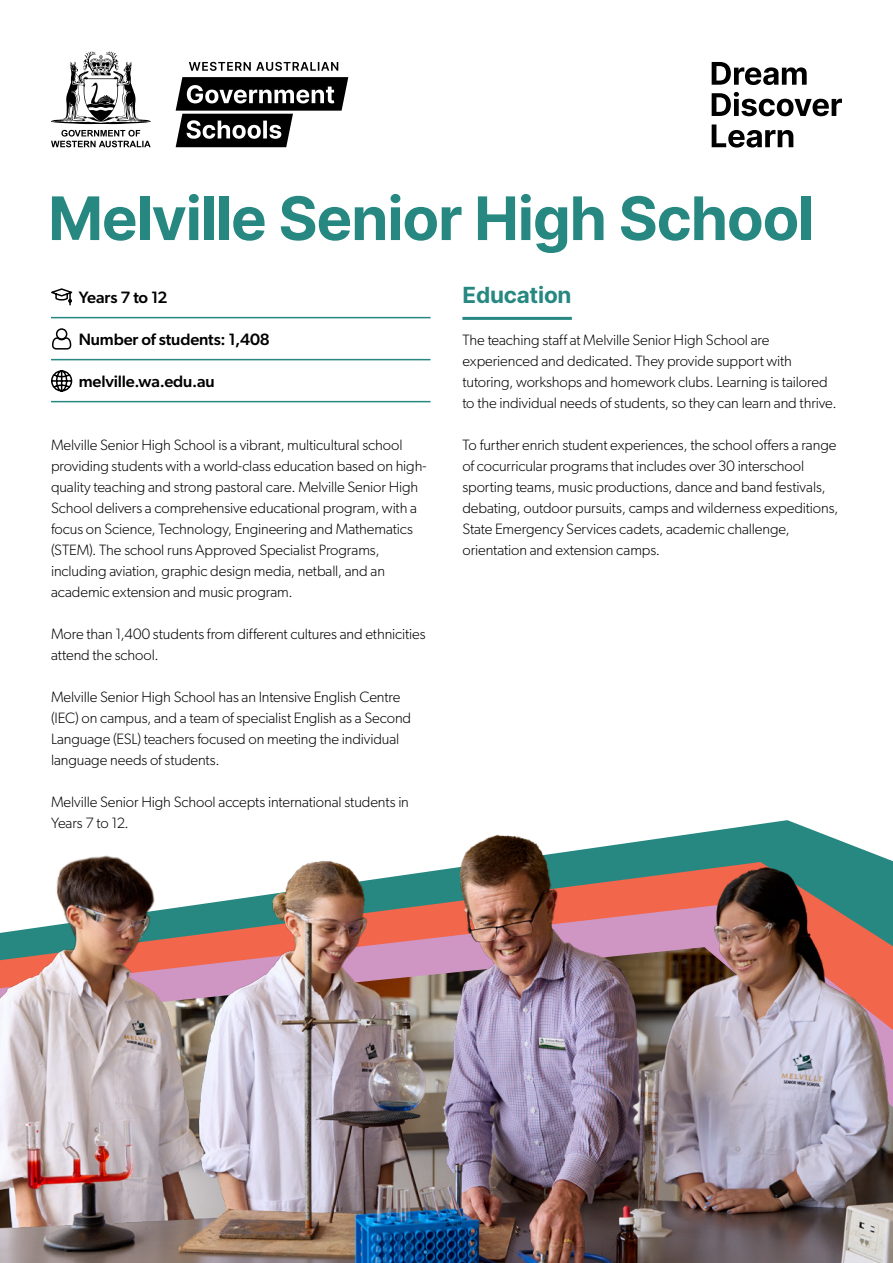
<style>
.page{position:relative;width:893px;height:1263px;background:#fff}
.page>*{position:absolute;margin:0;border:0;box-sizing:border-box;transform-origin:0 0}
.Heading_1{font:700 60px "Inter";letter-spacing:-.02em;color:#268881}
.Heading_2{font:700 22.5px "Inter";letter-spacing:-.01em;color:#268881}
.School_Info{font:500 16.5px "Gibson";letter-spacing:-.01em;color:#000}
.Body_Copy{font:300 15px/21px "Gibson";letter-spacing:-.005em;color:#000}
</style>
<div class="page">
<img style="left:0;top:820px;width:893px;height:443px">
<svg style="left:51px;top:51px;width:297px;height:96px"></svg>
<svg style="left:712px;top:62px;width:130px;height:86px"></svg>
<hr style="left:51px;top:317px;width:380px;height:1px;background:#268881">
<hr style="left:51px;top:359px;width:380px;height:1px;background:#268881">
<hr style="left:51px;top:401px;width:380px;height:1px;background:#268881">
<svg style="left:51px;top:288px;width:21px;height:18px"></svg>
<svg style="left:52px;top:328px;width:20px;height:22px"></svg>
<svg style="left:51px;top:370px;width:21px;height:22px"></svg>
<hr style="left:462px;top:317px;width:110px;height:3px;background:#268881">
<p class="Heading_1" style="left:48px;top:173px;width:768px">Melville Senior High School</p>
<p class="School_Info" style="left:79px;top:287px;width:90px">Years 7 to 12</p>
<p class="School_Info" style="left:79px;top:329px;width:193px">Number of students: 1,408</p>
<p class="School_Info" style="left:79px;top:371px;width:137px">melville.wa.edu.au</p>
<p class="Heading_2" style="left:462px;top:278px;width:111px">Education</p>
<p class="Body_Copy" style="left:462px;top:329px;width:376px">The teaching staff at Melville Senior High School are experienced and dedicated. They provide support with tutoring, workshops and homework clubs. Learning is tailored to the individual needs of students, so they can learn and thrive.</p>
<p class="Body_Copy" style="left:462px;top:434px;width:377px">To further enrich student experiences, the school offers a range of cocurricular programs that includes over 30 interschool sporting teams, music productions, dance and band festivals, debating, outdoor pursuits, camps and wilderness expeditions, State Emergency Services cadets, academic challenge, orientation and extension camps.</p>
<p class="Body_Copy" style="left:51px;top:434px;width:377px">Melville Senior High School is a vibrant, multicultural school providing students with a world-class education based on high&shy;quality teaching and strong pastoral care. Melville Senior High School delivers a comprehensive educational program, with a focus on Science, Technology, Engineering and Mathematics (STEM). The school runs Approved Specialist Programs, including aviation, graphic design media, netball, and an academic extension and music program.</p>
<p class="Body_Copy" style="left:51px;top:623px;width:376px">More than 1,400 students from different cultures and ethnicities attend the school.</p>
<p class="Body_Copy" style="left:51px;top:686px;width:362px">Melville Senior High School has an Intensive English Centre (IEC) on campus, and a team of specialist English as a Second Language (ESL) teachers focused on meeting the individual language needs of students.</p>
<p class="Body_Copy" style="left:51px;top:791px;width:359px">Melville Senior High School accepts international students in<br>Years 7 to 12.</p>
</div>
